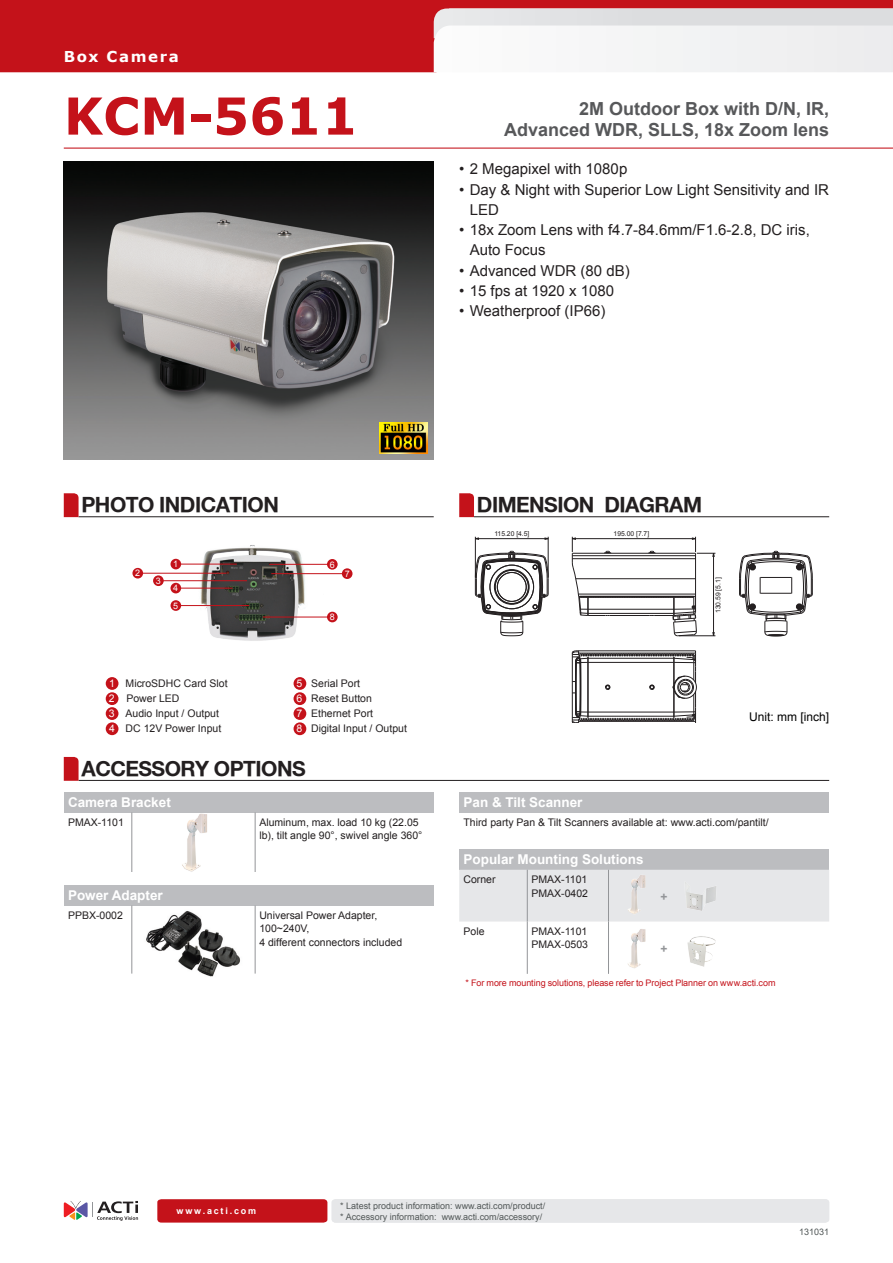
<style>
.page{position:relative;width:893px;height:1263px;background:#fff}
.page>*{position:absolute;margin:0;border:0;box-sizing:border-box;transform-origin:0 0}
.t1{font:700 51px "Verdana";color:#c4121a}
._01{font:700 21px "Helvetica Neue";letter-spacing:-.025em;color:#231f20}
.Headline-1{font:700 18px/21px "Arial";color:#57585a;text-align:right}
.Features{font:15px/20.2px "Arial";color:#231f20}
.t2{font:700 15px "Verdana";letter-spacing:.105em;color:#fff}
.options-head{font:700 13.5px "Arial";color:#fff}
.t3{font:12px "Arial";color:#000101}
.t4{font:700 12px "Arial";color:#939598}
.options-body{font:10.5px/13.5px "Arial";color:#231f20}
.photo{font:10.5px "Arial";color:#231f20}
.t5{font:9px "Arial";color:#525858}
.ps{font:9px "Arial";letter-spacing:-.005em;color:#c4121a}
.t6{font:700 9px "Arial";letter-spacing:.2em;color:#fff}
.t7{font:9px "Arial";color:#fff}
.t8{font:6.75px "Arial";color:#231f20}
.s1{color:#fff}
</style>
<div class="page">
<img style="left:64px;top:162px;width:370px;height:297px">
<div style="left:0;top:0;width:893px;height:72px;background:#c4121a"></div>
<svg style="left:433px;top:9px;width:460px;height:63px"></svg>
<svg style="left:157px;top:1199px;width:672px;height:23px"></svg>
<svg style="left:64px;top:1201px;width:74px;height:20px"></svg>
<hr style="left:79px;top:780px;width:750px;height:1px;background:#231f20">
<svg style="left:64px;top:757px;width:15px;height:24px"></svg>
<hr style="left:79px;top:516px;width:355px;height:1px;background:#231f20">
<svg style="left:64px;top:493px;width:15px;height:24px"></svg>
<hr style="left:474px;top:516px;width:355px;height:1px;background:#231f20">
<svg style="left:459px;top:493px;width:15px;height:24px"></svg>
<svg style="left:63px;top:147px;width:830px;height:2px"></svg>
<img style="left:186px;top:545px;width:138px;height:96px">
<div style="left:106px;top:692px;width:12px;height:13px;background:#c4121a;border-radius:50%"></div>
<div style="left:106px;top:722px;width:12px;height:13px;background:#c4121a;border-radius:50%"></div>
<div style="left:106px;top:677px;width:12px;height:13px;background:#c4121a;border-radius:50%"></div>
<div style="left:106px;top:707px;width:12px;height:13px;background:#c4121a;border-radius:50%"></div>
<div style="left:294px;top:707px;width:12px;height:13px;background:#c4121a;border-radius:50%"></div>
<div style="left:294px;top:722px;width:12px;height:13px;background:#c4121a;border-radius:50%"></div>
<div style="left:294px;top:677px;width:12px;height:13px;background:#c4121a;border-radius:50%"></div>
<div style="left:294px;top:692px;width:12px;height:13px;background:#c4121a;border-radius:50%"></div>
<div style="left:64px;top:792px;width:370px;height:20px;background:#bcbdc0"></div>
<hr style="left:255px;top:812px;width:1px;height:60px;background:#939598">
<hr style="left:131px;top:812px;width:1px;height:60px;background:#939598">
<div style="left:459px;top:792px;width:370px;height:20px;background:#bcbdc0"></div>
<hr style="left:180px;top:564px;width:57px;height:1px;background:#c4121a">
<hr style="left:163px;top:580px;width:84px;height:1px;background:#c4121a">
<hr style="left:142px;top:573px;width:84px;height:1px;background:#c4121a">
<hr style="left:180px;top:588px;width:53px;height:1px;background:#c4121a">
<hr style="left:180px;top:605px;width:69px;height:1px;background:#c4121a">
<hr style="left:263px;top:617px;width:74px;height:1px;background:#c4121a">
<hr style="left:269px;top:564px;width:68px;height:1px;background:#c4121a">
<hr style="left:271px;top:573px;width:81px;height:1px;background:#c4121a">
<div style="left:171px;top:559px;width:10px;height:10px;background:#c4121a;border-radius:50%"></div>
<div style="left:153px;top:575px;width:11px;height:11px;background:#c4121a;border-radius:50%"></div>
<div style="left:132px;top:568px;width:11px;height:10px;background:#c4121a;border-radius:50%"></div>
<div style="left:171px;top:583px;width:10px;height:10px;background:#c4121a;border-radius:50%"></div>
<div style="left:171px;top:600px;width:10px;height:11px;background:#c4121a;border-radius:50%"></div>
<div style="left:327px;top:612px;width:11px;height:10px;background:#c4121a;border-radius:50%"></div>
<div style="left:327px;top:559px;width:11px;height:11px;background:#c4121a;border-radius:50%"></div>
<div style="left:342px;top:568px;width:10px;height:11px;background:#c4121a;border-radius:50%"></div>
<div style="left:459px;top:849px;width:370px;height:21px;background:#bcbdc0"></div>
<div style="left:459px;top:870px;width:370px;height:51px;background:#e6e7e9"></div>
<hr style="left:527px;top:870px;width:1px;height:51px;background:#939598">
<hr style="left:608px;top:870px;width:1px;height:51px;background:#939598">
<hr style="left:527px;top:921px;width:1px;height:53px;background:#939598">
<hr style="left:608px;top:921px;width:1px;height:53px;background:#939598">
<img style="left:682px;top:879px;width:38px;height:34px">
<img style="left:687px;top:936px;width:29px;height:31px">
<div style="left:64px;top:885px;width:370px;height:20px;background:#bcbdc0"></div>
<hr style="left:131px;top:905px;width:1px;height:68px;background:#939598">
<hr style="left:255px;top:905px;width:1px;height:68px;background:#939598">
<img style="left:146px;top:911px;width:94px;height:66px">
<img style="left:177px;top:812px;width:34px;height:60px">
<img style="left:625px;top:873px;width:23px;height:43px">
<img style="left:628px;top:929px;width:18px;height:39px">
<hr style="left:475px;top:537px;width:1px;height:40px;background:#231f20">
<hr style="left:548px;top:537px;width:1px;height:40px;background:#231f20">
<hr style="left:475px;top:538px;width:73px;height:1px;background:#231f20">
<svg style="left:571px;top:537px;width:144px;height:100px"></svg>
<svg style="left:739px;top:550px;width:74px;height:86px"></svg>
<svg style="left:475px;top:550px;width:74px;height:86px"></svg>
<svg style="left:571px;top:650px;width:126px;height:73px"></svg>
<img style="left:380px;top:422px;width:48px;height:32px">
<p class="t2" style="left:64px;top:46px;width:116px">Box Camera</p>
<p class="t1" style="left:64px;top:80px;width:296px">KCM-5611</p>
<p class="Headline-1" style="left:504px;top:99px;width:327px">2M Outdoor Box with D/N, IR,<br>Advanced WDR, SLLS, 18x Zoom lens</p>
<p class="Features" style="left:459px;top:159px;width:170px">• 2 Megapixel with 1080p</p>
<p class="Features" style="left:470px;top:179px;width:361px;text-indent:-10px">• Day &amp; Night with Superior Low Light Sensitivity and IR<br>LED</p>
<p class="Features" style="left:470px;top:220px;width:342px;text-indent:-10px">• 18x Zoom Lens with f4.7-84.6mm/F1.6-2.8, DC iris,<br>Auto Focus</p>
<p class="Features" style="left:459px;top:260px;width:172px">• Advanced WDR (80 dB)</p>
<p class="Features" style="left:459px;top:281px;width:156px">• 15 fps at 1920 x 1080</p>
<p class="Features" style="left:459px;top:301px;width:148px">• Weatherproof (IP66)</p>
<p class="_01" style="left:81px;top:492px;width:199px">PHOTO INDICATION</p>
<p class="_01" style="left:477px;top:492px;width:227px">DIMENSION DIAGRAM</p>
<p class="t7" style="left:135px;top:567px;width:7px">2</p>
<p class="t7" style="left:156px;top:575px;width:7px">3</p>
<p class="t7" style="left:173px;top:558px;width:7px">1</p>
<p class="t7" style="left:173px;top:582px;width:7px">4</p>
<p class="t7" style="left:173px;top:600px;width:7px">5</p>
<p class="photo" style="left:109px;top:677px;width:120px"><span class="s1">1</span> MicroSDHC Card Slot</p>
<p class="photo" style="left:109px;top:692px;width:72px"><span class="s1">2</span> Power LED</p>
<p class="photo" style="left:109px;top:707px;width:112px"><span class="s1">3</span> Audio Input / Output</p>
<p class="photo" style="left:109px;top:722px;width:114px"><span class="s1">4</span> DC 12V Power Input</p>
<p class="t7" style="left:330px;top:558px;width:7px">6</p>
<p class="t7" style="left:345px;top:568px;width:7px">7</p>
<p class="t7" style="left:330px;top:611px;width:7px">8</p>
<p class="photo" style="left:297px;top:677px;width:65px"><span class="s1">5</span> Serial Port</p>
<p class="photo" style="left:297px;top:692px;width:77px"><span class="s1">6</span> Reset Button</p>
<p class="photo" style="left:297px;top:707px;width:78px"><span class="s1">7</span> Ethernet Port</p>
<p class="photo" style="left:297px;top:722px;width:112px"><span class="s1">8</span> Digital Input / Output</p>
<p class="_01" style="left:81px;top:755px;width:226px">ACCESSORY OPTIONS</p>
<p class="options-head" style="left:68px;top:793px;width:104px">Camera Bracket</p>
<p class="options-body" style="left:68px;top:815px;width:57px">PMAX-1101</p>
<p class="options-body" style="left:259px;top:815px;width:165px">Aluminum, max. load 10 kg (22.05 lb), tilt angle 90°, swivel angle 360°</p>
<p class="options-head" style="left:68px;top:886px;width:96px">Power Adapter</p>
<p class="options-body" style="left:68px;top:908px;width:56px">PPBX-0002</p>
<p class="options-body" style="left:259px;top:908px;width:119px">Universal Power Adapter,</p>
<p class="options-body" style="left:259px;top:922px;width:52px">100~240V,</p>
<p class="options-body" style="left:259px;top:935px;width:144px">4 different connectors included</p>
<p class="t8" style="left:494px;top:530px;width:37px">115.20 [4.5]</p>
<p class="t8" style="left:614px;top:530px;width:37px">195.00 [7.7]</p>
<p class="t8" style="left:714px;top:613px;width:37px;rotate:-90deg">130.59 [5.1]</p>
<p class="t3" style="left:749px;top:709px;width:82px">Unit: mm [inch]</p>
<p class="options-head" style="left:463px;top:793px;width:121px">Pan &amp; Tilt Scanner</p>
<p class="options-body" style="left:463px;top:815px;width:307px">Third party Pan &amp; Tilt Scanners available at: www.acti.com/pantilt/</p>
<p class="options-head" style="left:463px;top:851px;width:182px">Popular Mounting Solutions</p>
<p class="options-body" style="left:463px;top:873px;width:34px">Corner</p>
<p class="options-body" style="left:531px;top:873px;width:57px">PMAX-1101</p>
<p class="options-body" style="left:531px;top:886px;width:58px">PMAX-0402</p>
<p class="options-body" style="left:463px;top:924px;width:23px">Pole</p>
<p class="options-body" style="left:531px;top:924px;width:57px">PMAX-1101</p>
<p class="options-body" style="left:531px;top:938px;width:58px">PMAX-0503</p>
<p class="ps" style="left:466px;top:977px;width:311px">* For more mounting solutions, please refer to Project Planner on www.acti.com</p>
<p class="t4" style="left:660px;top:889px;width:9px">+</p>
<p class="t4" style="left:660px;top:940px;width:9px">+</p>
<p class="t6" style="left:177px;top:1205px;width:81px">www.acti.com</p>
<p class="t5" style="left:340px;top:1200px;width:207px">* Latest product information: www.acti.com/product/</p>
<p class="t5" style="left:340px;top:1211px;width:204px">* Accessory information: www.acti.com/accessory/</p>
<p class="t5" style="left:799px;top:1225px;width:32px">131031</p>
</div>
